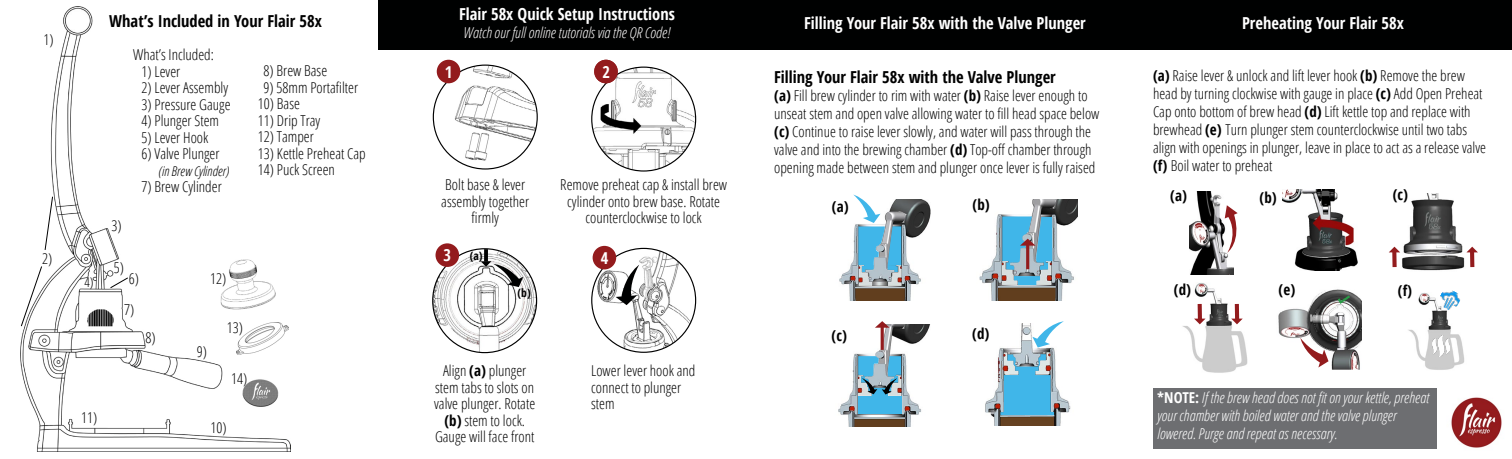
<style>
.page{position:relative;width:1512px;height:459px;background:#fff}
.page>*{position:absolute;margin:0;border:0;box-sizing:border-box;transform-origin:0 0}
.t1{font:700 condensed 16.5px "Open Sans";color:#fff}
.t2{font:700 condensed 16.5px "Open Sans";color:#000101}
.t3{font:700 condensed 16.35px "Open Sans";color:#fff}
.t4{font:300 condensed 15px/18px "Open Sans";color:#000101}
.t5{font:300 condensed 15px/16.5px "Open Sans";color:#000;text-align:center}
.t6{font:italic 300 condensed 15px/18px "Open Sans";color:#fff}
.t7{font:700 condensed 15px "Open Sans";color:#000101}
.t8{font:italic 300 condensed 13.5px "Open Sans";color:#000}
.t9{font:300 condensed 13.5px "Open Sans";color:#000}
.t10{font:700 condensed 11.55px "Open Sans";color:#000}
.s1{font-weight:700}
.s2{font-weight:700;font-style:normal}
</style>
<div class="page">
<div style="left:378px;top:0;width:1134px;height:50px;background:#000101"></div>
<img style="left:838px;top:325px;width:92px;height:101px">
<div style="left:858px;top:396px;width:43px;height:18px;background:#40b6e9"></div>
<hr style="left:881px;top:327px;width:3px;height:23px;background:#931b1d">
<svg style="left:875px;top:321px;width:15px;height:7px"></svg>
<svg style="left:858px;top:356px;width:43px;height:40px;background:#76aac2"></svg>
<img style="left:839px;top:199px;width:91px;height:102px">
<img style="left:985px;top:323px;width:86px;height:103px">
<img style="left:979px;top:199px;width:99px;height:102px">
<svg style="left:1014px;top:276px;width:26px;height:9px"></svg>
<svg style="left:853px;top:195px;width:48px;height:77px"></svg>
<svg style="left:1002px;top:216px;width:50px;height:54px;background:#66add0"></svg>
<svg style="left:1032px;top:321px;width:32px;height:27px"></svg>
<svg style="left:1000px;top:354px;width:54px;height:61px;background:#66b4d7"></svg>
<img style="left:433px;top:65px;width:104px;height:104px;border-radius:52px">
<div style="left:437px;top:60px;width:23px;height:23px;background:#931b1d;border-radius:50%"></div>
<img style="left:592px;top:67px;width:104px;height:104px;border-radius:52px">
<div style="left:594px;top:60px;width:24px;height:23px;background:#931b1d;border-radius:50%"></div>
<img style="left:433px;top:249px;width:104px;height:104px;border-radius:52px">
<svg style="left:484px;top:249px;width:4px;height:12px"></svg>
<svg style="left:481px;top:261px;width:42px;height:26px"></svg>
<div style="left:436px;top:243px;width:23px;height:24px;background:#931b1d;border-radius:50%"></div>
<img style="left:21px;top:6px;width:270px;height:445px">
<img style="left:219px;top:259px;width:58px;height:50px">
<img style="left:236px;top:322px;width:52px;height:32px">
<img style="left:243px;top:378px;width:36px;height:29px">
<svg style="left:44px;top:196px;width:9px;height:55px"></svg>
<svg style="left:21px;top:266px;width:22px;height:61px"></svg>
<svg style="left:110px;top:277px;width:19px;height:12px"></svg>
<img style="left:1451px;top:397px;width:51px;height:51px">
<img style="left:1399px;top:194px;width:68px;height:77px">
<svg style="left:1470px;top:252px;width:4px;height:15px"></svg>
<svg style="left:1466px;top:247px;width:12px;height:5px"></svg>
<div style="left:1392px;top:251px;width:5px;height:16px;background:#931b1d"></div>
<svg style="left:1389px;top:247px;width:11px;height:5px"></svg>
<img style="left:1189px;top:191px;width:45px;height:83px">
<svg style="left:1225px;top:205px;width:13px;height:48px"></svg>
<img style="left:1278px;top:289px;width:84px;height:80px">
<svg style="left:1300px;top:338px;width:29px;height:30px"></svg>
<svg style="left:1338px;top:295px;width:12px;height:9px"></svg>
<img style="left:1182px;top:283px;width:66px;height:90px">
<svg style="left:1198px;top:304px;width:4px;height:15px"></svg>
<svg style="left:1194px;top:319px;width:12px;height:5px"></svg>
<hr style="left:1235px;top:304px;width:4px;height:16px;background:#931b1d">
<svg style="left:1231px;top:319px;width:12px;height:5px"></svg>
<img style="left:1408px;top:293px;width:57px;height:77px">
<img style="left:1432px;top:335px;width:17px;height:22px">
<img style="left:1436px;top:290px;width:27px;height:23px">
<img style="left:1283px;top:190px;width:75px;height:81px">
<div style="left:1153px;top:388px;width:283px;height:60px;background:#6d6e71"></div>
<img style="left:592px;top:248px;width:104px;height:104px;border-radius:52px">
<svg style="left:616px;top:265px;width:23px;height:40px"></svg>
<div style="left:593px;top:246px;width:23px;height:23px;background:#931b1d;border-radius:50%"></div>
<p class="t5" style="left:43px;top:31px;width:12px">1)</p>
<p class="t5" style="left:42px;top:250px;width:12px">2)</p>
<p class="t9" style="left:84px;top:273px;width:11px">4)</p>
<p class="t5" style="left:81px;top:409px;width:18px">11)</p>
<p class="t2" style="left:109px;top:10px;width:214px">What’s Included in Your Flair 58x</p>
<p class="t1" style="left:459px;top:3px;width:217px">Flair 58x Quick Setup Instructions</p>
<p class="t6" style="left:463px;top:23px;width:209px">Watch our full online tutorials via the QR Code!</p>
<p class="t5" style="left:112px;top:216px;width:12px">3)</p>
<p class="t5" style="left:133px;top:46px;width:82px">What’s Included:</p>
<p class="t5" style="left:142px;top:63px;width:40px">1) Lever</p>
<p class="t5" style="left:142px;top:79px;width:88px">2) Lever Assembly</p>
<p class="t5" style="left:142px;top:96px;width:91px">3) Pressure Gauge</p>
<p class="t5" style="left:142px;top:112px;width:79px">4) Plunger Stem</p>
<p class="t5" style="left:142px;top:129px;width:68px">5) Lever Hook</p>
<p class="t5" style="left:142px;top:145px;width:79px">6) Valve Plunger</p>
<p class="t8" style="left:159px;top:162px;width:72px">(in Brew Cylinder)</p>
<p class="t5" style="left:142px;top:178px;width:82px">7) Brew Cylinder</p>
<p class="t5" style="left:114px;top:258px;width:12px">5)</p>
<p class="t5" style="left:124px;top:263px;width:17px;line-height:30.9px">6)<br>7)</p>
<p class="t5" style="left:146px;top:328px;width:12px">8)</p>
<p class="t5" style="left:210px;top:270px;width:18px">12)</p>
<p class="t5" style="left:197px;top:343px;width:12px">9)</p>
<p class="t5" style="left:227px;top:318px;width:18px">13)</p>
<p class="t5" style="left:231px;top:370px;width:18px">14)</p>
<p class="t5" style="left:264px;top:62px;width:65px">8) Brew Base</p>
<p class="t5" style="left:264px;top:79px;width:96px">9) 58mm Portafilter</p>
<p class="t5" style="left:258px;top:95px;width:43px">10) Base</p>
<p class="t5" style="left:258px;top:112px;width:64px">11) Drip Tray</p>
<p class="t5" style="left:258px;top:128px;width:57px">12) Tamper</p>
<p class="t5" style="left:258px;top:145px;width:109px">13) Kettle Preheat Cap</p>
<p class="t5" style="left:258px;top:161px;width:78px">14) Puck Screen</p>
<p class="t5" style="left:211px;top:419px;width:18px">10)</p>
<p class="t3" style="left:445px;top:60px;width:9px">1</p>
<p class="t3" style="left:602px;top:60px;width:9px">2</p>
<p class="t5" style="left:441px;top:176px;width:90px">Bolt base &amp; lever assembly together firmly</p>
<p class="t5" style="left:560px;top:176px;width:168px">Remove preheat cap &amp; install brew cylinder onto brew base. Rotate counterclockwise to lock</p>
<p class="t3" style="left:444px;top:244px;width:9px">3</p>
<p class="t10" style="left:470px;top:248px;width:14px">(a)</p>
<p class="t3" style="left:601px;top:246px;width:9px">4</p>
<p class="t10" style="left:518px;top:285px;width:15px">(b)</p>
<p class="t5" style="left:434px;top:362px;width:103px">Align <span class="s1">(a)</span> plunger stem tabs to slots on valve plunger. Rotate <span class="s1">(b)</span> stem to lock.<br>Gauge will face front</p>
<p class="t5" style="left:591px;top:362px;width:106px;text-align:left">Lower lever hook and connect to plunger stem</p>
<p class="t1" style="left:804px;top:12px;width:283px">Filling Your Flair 58x with the Valve Plunger</p>
<p class="t1" style="left:1242px;top:12px;width:163px">Preheating Your Flair 58x</p>
<p class="t2" style="left:774px;top:65px;width:283px">Filling Your Flair 58x with the Valve Plunger</p>
<p class="t4" style="left:774px;top:86px;width:327px"><span class="s1">(a)</span> Fill brew cylinder to rim with water <span class="s1">(b)</span> Raise lever enough to unseat stem and open valve allowing water to fill head space below <span class="s1">(c)</span> Continue to raise lever slowly, and water will pass through the valve and into the brewing chamber <span class="s1">(d)</span> Top-off chamber through opening made between stem and plunger once lever is fully raised</p>
<p class="t7" style="left:832px;top:196px;width:18px">(a)</p>
<p class="t4" style="left:1153px;top:67px;width:335px"><span class="s1">(a)</span> Raise lever &amp; unlock and lift lever hook <span class="s1">(b)</span> Remove the brew head by turning clockwise with gauge in place <span class="s1">(c)</span> Add Open Preheat Cap onto bottom of brew head <span class="s1">(d)</span> Lift kettle top and replace with brewhead <span class="s1">(e)</span> Turn plunger stem counterclockwise until two tabs align with openings in plunger, leave in place to act as a release valve <span class="s1">(f)</span> Boil water to preheat</p>
<p class="t7" style="left:1170px;top:186px;width:18px">(a)</p>
<p class="t7" style="left:1393px;top:184px;width:17px">(c)</p>
<p class="t7" style="left:1260px;top:187px;width:19px">(b)</p>
<p class="t7" style="left:972px;top:194px;width:19px">(b)</p>
<p class="t7" style="left:832px;top:325px;width:17px">(c)</p>
<p class="t7" style="left:972px;top:323px;width:19px">(d)</p>
<p class="t7" style="left:1174px;top:279px;width:19px">(d)</p>
<p class="t7" style="left:1279px;top:279px;width:18px">(e)</p>
<p class="t7" style="left:1398px;top:280px;width:16px">(f)</p>
<p class="t6" style="left:1157px;top:388px;width:273px"><span class="s2">*NOTE:</span> If the brew head does not fit on your kettle, preheat your chamber with boiled water and the valve plunger lowered. Purge and repeat as necessary.</p>
</div>
